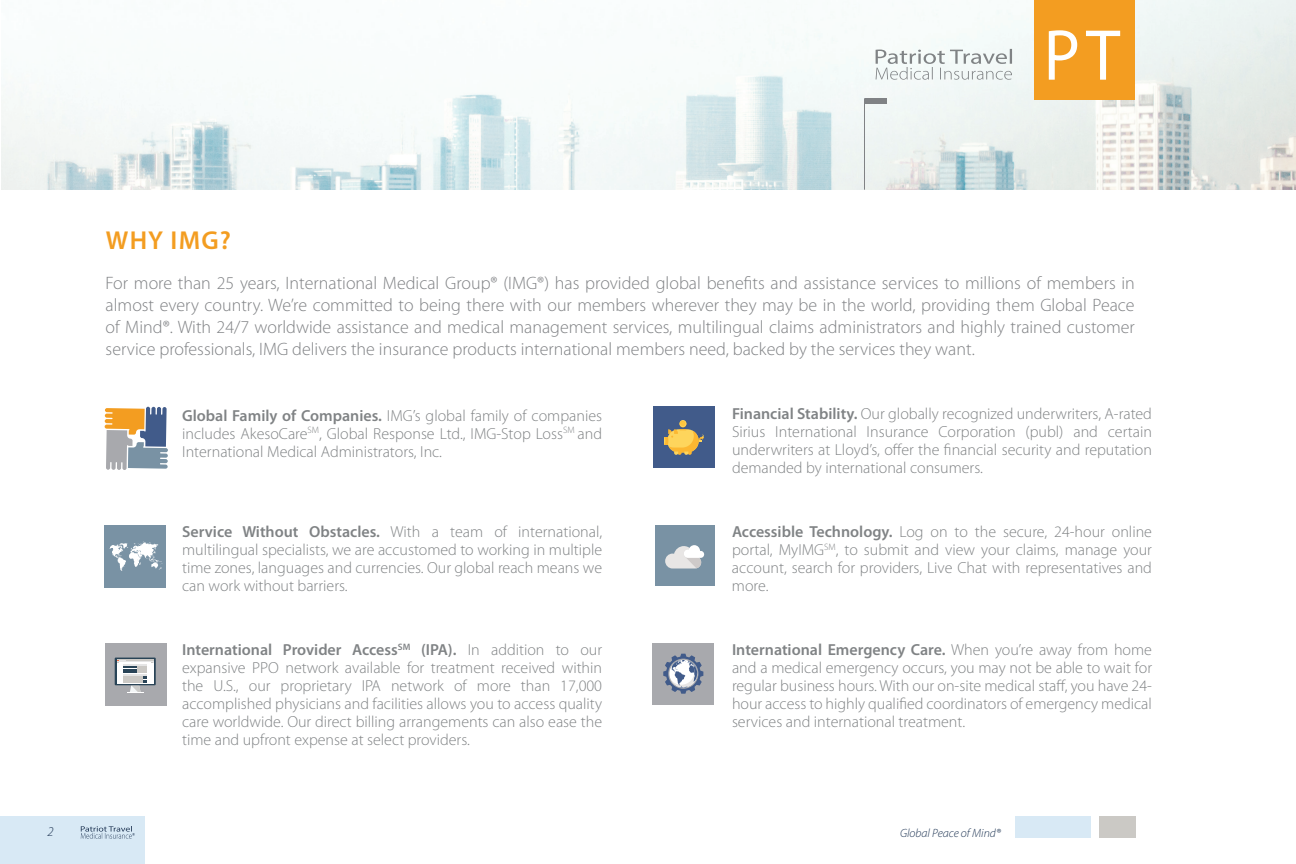
<style>
.page{position:relative;width:1296px;height:864px;background:#fff}
.page>*{position:absolute;margin:0;border:0;box-sizing:border-box;transform-origin:0 0}
.t1{font:600 26px "Myriad Pro";letter-spacing:.05em;color:#f39d21}
.t2{font:300 18px/22px "Myriad Pro";color:#808285;text-align:justify}
.t3{font:300 16px/18px "Myriad Pro";color:#808385;text-align:justify}
.t4{font:italic 300 13.4px "Myriad Pro";color:#213755}
.t5{font:italic 300 12px "Myriad Pro";color:#213755}
.s1{font-weight:600}
</style>
<div class="page">
<div style="left:0;top:816px;width:144px;height:48px;background:#d8e9f5"></div>
<svg style="left:81px;top:826px;width:54px;height:13px"></svg>
<div style="left:1099px;top:816px;width:36px;height:22px;background:#cbc9c5"></div>
<div style="left:1015px;top:816px;width:76px;height:22px;background:#d8e9f5"></div>
<img style="left:1px;top:0;width:1295px;height:190px">
<hr style="left:864px;top:98px;width:1px;height:92px;background:#808285">
<div style="left:865px;top:98px;width:21px;height:6px;background:#808285"></div>
<div style="left:1034px;top:0;width:101px;height:99px;background:#f39d21"></div>
<svg style="left:1049px;top:30px;width:28px;height:50px"></svg>
<svg style="left:1086px;top:31px;width:34px;height:49px"></svg>
<div style="left:655px;top:525px;width:60px;height:61px;background:#7992a4"></div>
<svg style="left:665px;top:545px;width:39px;height:24px"></svg>
<div style="left:653px;top:407px;width:62px;height:61px;background:#415b8a"></div>
<svg style="left:664px;top:421px;width:40px;height:34px"></svg>
<div style="left:653px;top:643px;width:61px;height:61px;background:#a8a9ad"></div>
<svg style="left:663px;top:654px;width:40px;height:40px"></svg>
<svg style="left:105px;top:407px;width:63px;height:63px;background:#a7a095"></svg>
<div style="left:105px;top:525px;width:61px;height:63px;background:#7992a4"></div>
<svg style="left:109px;top:542px;width:52px;height:29px"></svg>
<div style="left:105px;top:643px;width:62px;height:63px;background:#a8a9ad"></div>
<svg style="left:115px;top:658px;width:41px;height:27px"></svg>
<div style="left:117px;top:663px;width:37px;height:20px;background:#fff"></div>
<hr style="left:117px;top:660px;width:37px;height:1px;background:#cbc9c5">
<hr style="left:117px;top:661px;width:37px;height:2px;background:#e5e5e5">
<svg style="left:117px;top:660px;width:36px;height:33px"></svg>
<hr style="left:124px;top:674px;width:23px;height:2px;background:#e5e5e5">
<svg style="left:876px;top:49px;width:136px;height:31px"></svg>
<h1 class="t1" style="left:106px;top:226px;width:127px">WHY IMG?</h1>
<p class="t2" style="left:106px;top:272px;width:1031px">For more than 25 years, International Medical Group® (IMG®) has provided global benefits and assistance services to millions of members in almost every country. We’re committed to being there with our members wherever they may be in the world, providing them Global Peace of Mind®. With 24/7 worldwide assistance and medical management services, multilingual claims administrators and highly trained customer service professionals, IMG delivers the insurance products international members need, backed by the services they want.</p>
<p class="t3" style="left:182px;top:407px;width:422px"><span class="s1">Global Family of Companies.</span> IMG’s global family of companies includes AkesoCare<sup>SM</sup>, Global Response Ltd., IMG-Stop Loss<sup>SM</sup> and International Medical Administrators, Inc.</p>
<p class="t3" style="left:182px;top:523px;width:422px"><span class="s1">Service Without Obstacles.</span> With a team of international, multilingual specialists, we are accustomed to working in multiple time zones, languages and currencies. Our global reach means we can work without barriers.</p>
<p class="t3" style="left:182px;top:641px;width:422px"><span class="s1">International Provider Access</span><sup>SM</sup> <span class="s1">(IPA).</span> In addition to our expansive PPO network available for treatment received within the U.S., our proprietary IPA network of more than 17,000 accomplished physicians and facilities allows you to access quality care worldwide. Our direct billing arrangements can also ease the time and upfront expense at select providers.</p>
<p class="t3" style="left:732px;top:405px;width:422px"><span class="s1">Financial Stability.</span> Our globally recognized underwriters, A-rated Sirius International Insurance Corporation (publ) and certain underwriters at Lloyd’s, offer the financial security and reputation demanded by international consumers.</p>
<p class="t3" style="left:732px;top:523px;width:422px"><span class="s1">Accessible Technology.</span> Log on to the secure, 24-hour online portal, MyIMG<sup>SM</sup>, to submit and view your claims, manage your account, search for providers, Live Chat with representatives and more.</p>
<p class="t3" style="left:732px;top:641px;width:422px"><span class="s1">International Emergency Care.</span> When you’re away from home and a medical emergency occurs, you may not be able to wait for regular business hours. With our on-site medical staff, you have 24- hour access to highly qualified coordinators of emergency medical services and international treatment.</p>
<p class="t4" style="left:48px;top:824px;width:8px">2</p>
<p class="t5" style="left:900px;top:827px;width:102px">Global Peace of Mind®</p>
</div>
